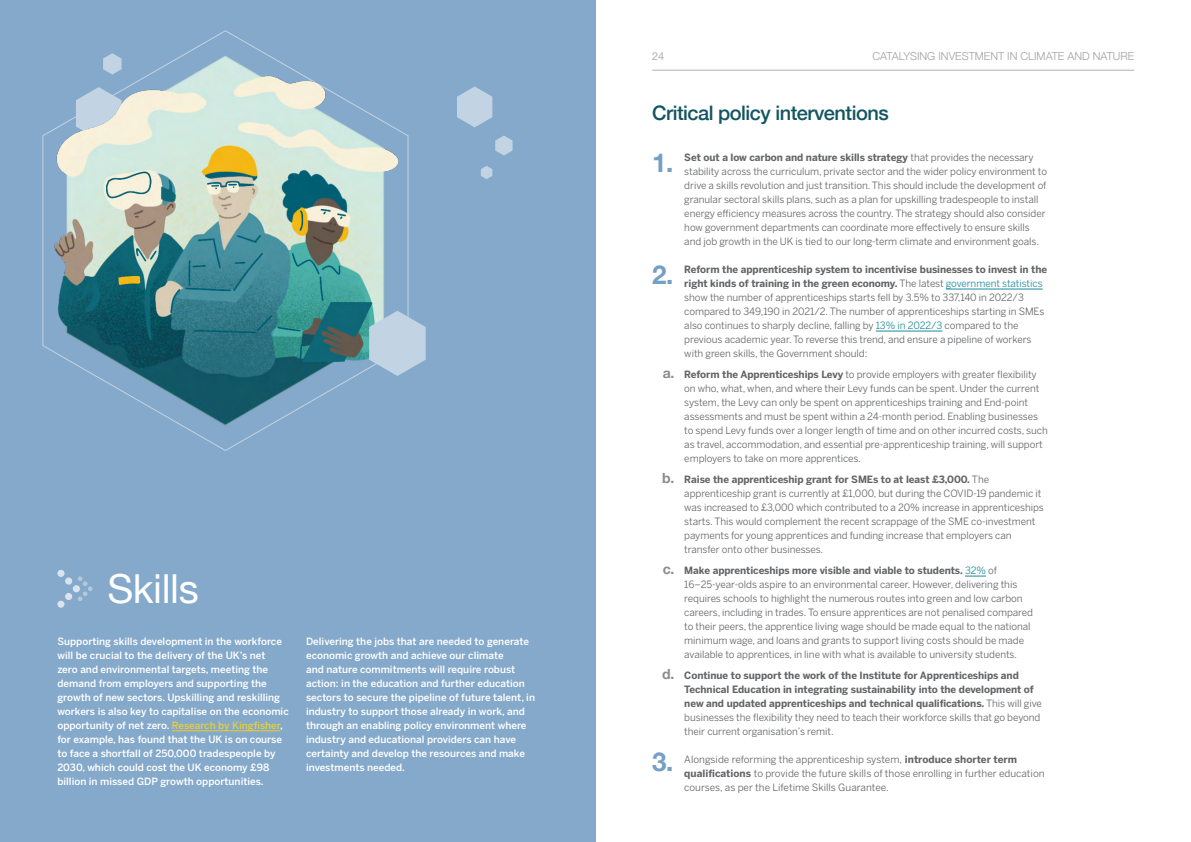
<style>
.page{position:relative;width:1191px;height:842px;background:#fff}
.page>*{position:absolute;margin:0;border:0;box-sizing:border-box;transform-origin:0 0}
.t1{font:40px "Helvetica Neue";letter-spacing:-.01em;color:#fff}
.t2{font:700 26px "Helvetica Neue";color:#759fc4}
.t3{font:500 20px "Helvetica Neue";letter-spacing:-.025em;color:#125561}
.t4{font:300 11px "Helvetica Neue";color:#9fa1a4}
.t5{font:11px "Helvetica Neue";color:#aeb0b2}
.t6{font:10px/14px "Benton Sans";letter-spacing:-.005em;color:#636466}
.t7{font:500 10px/14px "Benton Sans";color:#fff}
.t8{font:700 10px/14px "Benton Sans";letter-spacing:-.005em;color:#636466}
.s1{color:#e9ce35}
.s2{font-weight:700}
.s3{color:#1c899c}
.s4{font-family:"Helvetica Neue";font-weight:700;font-size:14px;color:#8a8c8e}
.s5{font-family:"Helvetica Neue";font-size:14px;color:#8a8c8e}
.s6{font-weight:400}
</style>
<div class="page">
<div style="left:0;top:0;width:595px;height:842px;background:#85a9ca"></div>
<hr style="left:652px;top:70px;width:482px;height:1px;background:#aeb0b2">
<hr style="left:946px;top:289px;width:96px;height:1px;background:#1c899c">
<hr style="left:876px;top:331px;width:66px;height:1px;background:#1c899c">
<svg style="left:965px;top:576px;width:21px;height:1px"></svg>
<hr style="left:172px;top:731px;width:108px;height:1px;background:#e9ce35">
<svg style="left:57px;top:570px;width:36px;height:38px"></svg>
<svg style="left:457px;top:86px;width:35px;height:41px"></svg>
<svg style="left:495px;top:136px;width:17px;height:20px"></svg>
<svg style="left:481px;top:166px;width:11px;height:13px"></svg>
<svg style="left:42px;top:30px;width:367px;height:421px"></svg>
<img style="left:43px;top:45px;width:364px;height:395px">
<svg style="left:369px;top:311px;width:57px;height:65px"></svg>
<h1 class="t1" style="left:107px;top:560px;width:93px">Skills</h1>
<p class="t7" style="left:57px;top:634px;width:233px">Supporting skills development in the workforce will be crucial to the delivery of the UK’s net<br>zero and environmental targets, meeting the demand from employers and supporting the growth of new sectors. Upskilling and reskilling workers is also key to capitalise on the economic opportunity of net zero. <span class="s1">Research by Kingfisher</span>, for example, has found that the UK is on course to face a shortfall of 250,000 tradespeople by 2030, which could cost the UK economy £98 billion in missed GDP growth opportunities.</p>
<p class="t7" style="left:306px;top:634px;width:230px">Delivering the jobs that are needed to generate economic growth and achieve our climate<br>and nature commitments will require robust action: in the education and further education sectors to secure the pipeline of future talent, in industry to support those already in work, and through an enabling policy environment where industry and educational providers can have certainty and develop the resources and make investments needed.</p>
<p class="t5" style="left:652px;top:48px;width:14px">24</p>
<p class="t4" style="left:872px;top:47px;width:263px">CATALYSING INVESTMENT IN CLIMATE AND NATURE</p>
<h3 class="t3" style="left:652px;top:96px;width:238px">Critical policy interventions</h3>
<h2 class="t2" style="left:652px;top:142px;width:23px">1.</h2>
<p class="t6" style="left:684px;top:150px;width:364px"><span class="s2">Set out a low carbon and nature skills strategy</span> that provides the necessary stability across the curriculum, private sector and the wider policy environment to drive a skills revolution and just transition. This should include the development of granular sectoral skills plans, such as a plan for upskilling tradespeople to install energy efficiency measures across the country. The strategy should also consider how government departments can coordinate more effectively to ensure skills and job growth in the UK is tied to our long-term climate and environment goals.</p>
<h2 class="t2" style="left:652px;top:254px;width:23px">2.</h2>
<p class="t6" style="left:684px;top:262px;width:364px"><span class="s2">Reform the apprenticeship system to incentivise businesses to invest in the right kinds of training in the green economy.</span> The latest <span class="s3">government statistics </span>show the number of apprenticeships starts fell by 3.5% to 337,140 in 2022/3 compared to 349,190 in 2021/2. The number of apprenticeships starting in SMEs also continues to sharply decline, falling by <span class="s3">13% in 2022/3</span> compared to the previous academic year. To reverse this trend, and ensure a pipeline of workers with green skills, the Government should:</p>
<p class="t6" style="left:684px;top:367px;width:365px;text-indent:-22px"><span class="s4">a.</span> <span class="s2">Reform the Apprenticeships Levy</span> to provide employers with greater flexibility on who, what, when, and where their Levy funds can be spent. Under the current system, the Levy can only be spent on apprenticeships training and End-point assessments and must be spent within a 24-month period. Enabling businesses to spend Levy funds over a longer length of time and on other incurred costs, such as travel, accommodation, and essential pre-apprenticeship training, will support employers to take on more apprentices.</p>
<p class="t6" style="left:684px;top:472px;width:361px;text-indent:-22px"><span class="s4">b.</span> <span class="s2">Raise the apprenticeship grant for SMEs to at least £3,000.</span> The apprenticeship grant is currently at £1,000, but during the COVID-19 pandemic it was increased to £3,000 which contributed to a 20% increase in apprenticeships starts. This would complement the recent scrappage of the SME co-investment payments for young apprentices and funding increase that employers can transfer onto other businesses.</p>
<p class="t6" style="left:684px;top:563px;width:350px;text-indent:-22px"><span class="s4">c.</span> <span class="s2">Make apprenticeships more visible and viable to students.</span> <span class="s3">32%</span> of 16–25-year-olds aspire to an environmental career. However, delivering this requires schools to highlight the numerous routes into green and low carbon careers, including in trades. To ensure apprentices are not penalised compared to their peers, the apprentice living wage should be made equal to the national minimum wage, and loans and grants to support living costs should be made available to apprentices, in line with what is available to university students.</p>
<p class="t8" style="left:684px;top:669px;width:359px;text-indent:-22px"><span class="s5">d.</span> Continue to support the work of the Institute for Apprenticeships and Technical Education in integrating sustainability into the development of new and updated apprenticeships and technical qualifications. <span class="s6">This will give businesses the flexibility they need to teach their workforce skills that go beyond their current organisation’s remit.</span></p>
<h2 class="t2" style="left:652px;top:741px;width:23px">3.</h2>
<p class="t6" style="left:684px;top:752px;width:362px">Alongside reforming the apprenticeship system, <span class="s2">introduce shorter term qualifications</span> to provide the future skills of those enrolling in further education courses, as per the Lifetime Skills Guarantee.</p>
</div>
